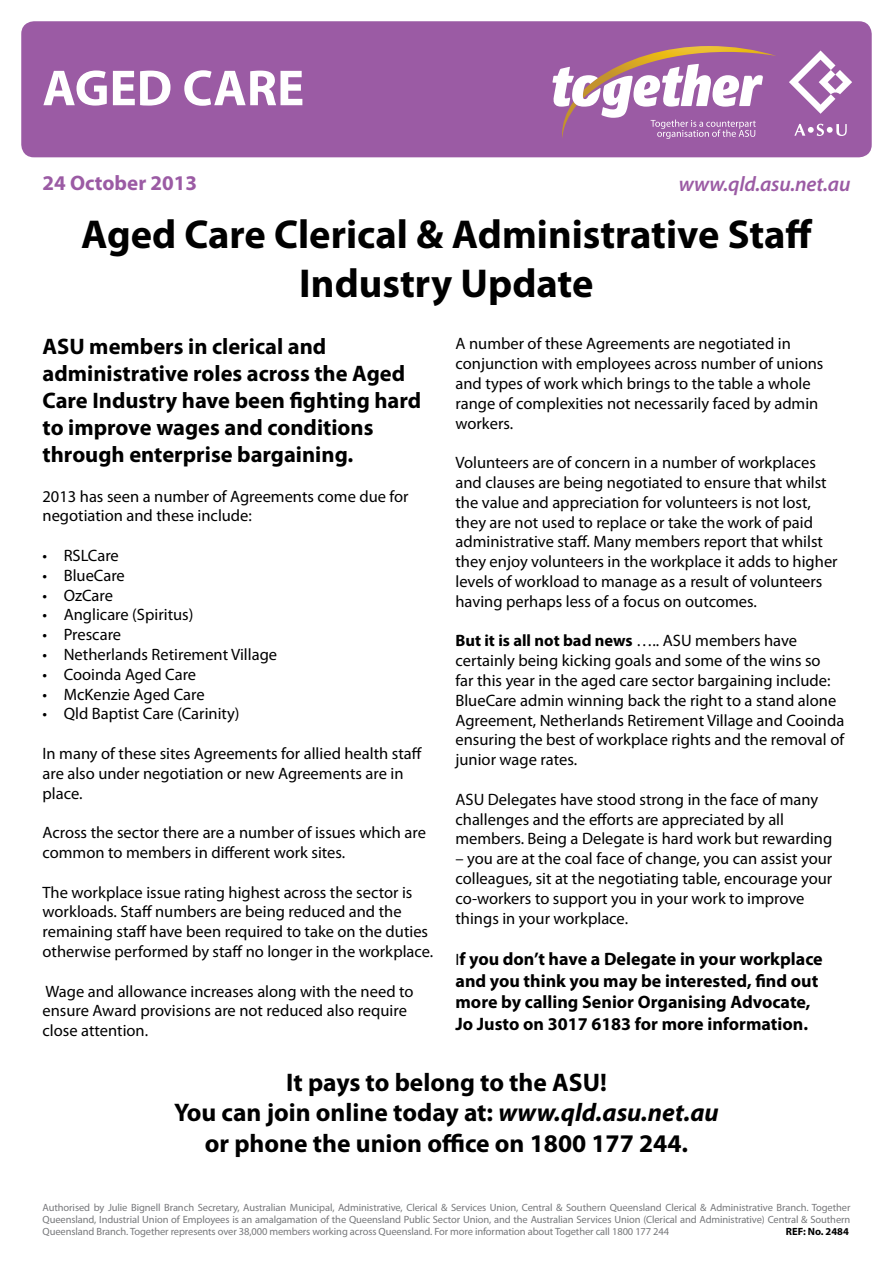
<style>
.page{position:relative;width:893px;height:1263px;background:#fff}
.page>*{position:absolute;margin:0;border:0;box-sizing:border-box;transform-origin:0 0}
.t1{font:700 51px "Myriad";color:#fff}
.t2{font:700 40.5px/48.6px "Myriad Pro";color:#000;text-align:center}
.t3{font:700 25.5px/30.6px "Myriad Pro";color:#000;text-align:center}
.t4{font:700 22.5px/27px "Myriad Pro";color:#000}
.t5{font:italic 600 21px "Myriad Pro";letter-spacing:-.01em;color:#9b5ba4}
.t6{font:700 21px "Myriad Pro";color:#9b5ba4}
.t7{font:700 18px/21.6px "Myriad Pro";color:#000}
.t8{font:16.5px/19.8px "Myriad Pro";color:#000}
.t9{font:10.5px/12px "Myriad Pro";letter-spacing:-.01em;color:#77787b;text-align:justify}
.t10{font:700 10.5px "Myriad Pro";color:#000}
.s1{font-weight:700}
.s2{font-weight:400;font-size:16.5px}
.s3{font-style:italic}
</style>
<div class="page">
<div style="left:21px;top:21px;width:851px;height:136px;background:#9b5ba4;border-radius:13px"></div>
<svg style="left:789px;top:51px;width:63px;height:63px"></svg>
<svg style="left:794px;top:124px;width:53px;height:12px"></svg>
<svg style="left:552px;top:46px;width:224px;height:93px"></svg>
<h1 class="t1" style="left:43px;top:62px;width:263px">AGED CARE</h1>
<p class="t6" style="left:43px;top:169px;width:156px">24 October 2013</p>
<p class="t5" style="left:679px;top:170px;width:173px">www.qld.asu.net.au</p>
<h2 class="t2" style="left:81px;top:209px;width:733px">Aged Care Clerical &amp; Administrative Staff<br>Industry Update</h2>
<h3 class="t4" style="left:43px;top:332px;width:380px">ASU members in clerical and administrative roles across the Aged Care Industry have been fighting hard to improve wages and conditions through enterprise bargaining.</h3>
<p class="t8" style="left:43px;top:486px;width:368px">2013 has seen a number of Agreements come due for negotiation and these include:</p>
<p class="t8" style="left:43px;top:545px;width:78px">• RSLCare</p>
<p class="t8" style="left:43px;top:565px;width:84px">• BlueCare</p>
<p class="t8" style="left:43px;top:585px;width:72px">• OzCare</p>
<p class="t8" style="left:43px;top:605px;width:152px">• Anglicare (Spiritus)</p>
<p class="t8" style="left:43px;top:624px;width:80px">• Prescare</p>
<p class="t8" style="left:43px;top:644px;width:236px">• Netherlands Retirement Village</p>
<p class="t8" style="left:43px;top:664px;width:155px">• Cooinda Aged Care</p>
<p class="t8" style="left:43px;top:684px;width:164px">• McKenzie Aged Care</p>
<p class="t8" style="left:43px;top:704px;width:199px">• Qld Baptist Care (Carinity)</p>
<p class="t8" style="left:43px;top:743px;width:381px">In many of these sites Agreements for allied health staff are also under negotiation or new Agreements are in place.</p>
<p class="t8" style="left:43px;top:822px;width:385px">Across the sector there are a number of issues which are common to members in different work sites.</p>
<p class="t8" style="left:43px;top:882px;width:392px">The workplace issue rating highest across the sector is workloads. Staff numbers are being reduced and the remaining staff have been required to take on the duties otherwise performed by staff no longer in the workplace.</p>
<p class="t8" style="left:43px;top:981px;width:373px">Wage and allowance increases along with the need to ensure Award provisions are not reduced also require close attention.</p>
<p class="t8" style="left:455px;top:334px;width:369px">A number of these Agreements are negotiated in conjunction with employees across number of unions and types of work which brings to the table a whole range of complexities not necessarily faced by admin workers.</p>
<p class="t8" style="left:455px;top:452px;width:384px">Volunteers are of concern in a number of workplaces and clauses are being negotiated to ensure that whilst the value and appreciation for volunteers is not lost, they are not used to replace or take the work of paid administrative staff. Many members report that whilst they enjoy volunteers in the workplace it adds to higher levels of workload to manage as a result of volunteers having perhaps less of a focus on outcomes.</p>
<p class="t8" style="left:455px;top:631px;width:390px"><span class="s1">But it is all not bad news</span> ….. ASU members have certainly being kicking goals and some of the wins so<br>far this year in the aged care sector bargaining include:<br>BlueCare admin winning back the right to a stand alone Agreement, Netherlands Retirement Village and Cooinda ensuring the best of workplace rights and the removal of junior wage rates.</p>
<p class="t8" style="left:455px;top:789px;width:378px">ASU Delegates have stood strong in the face of many challenges and the efforts are appreciated by all members. Being a Delegate is hard work but rewarding</p>
<p class="t8" style="left:455px;top:848px;width:378px">– you are at the coal face of change, you can assist your colleagues, sit at the negotiating table, encourage your co-workers to support you in your work to improve things in your workplace.</p>
<p class="t7" style="left:455px;top:947px;width:369px"><span class="s2">I</span>f you don’t have a Delegate in your workplace and you think you may be interested, find out more by calling Senior Organising Advocate, Jo Justo on 3017 6183 for more information.</p>
<h3 class="t3" style="left:174px;top:1066px;width:546px">It pays to belong to the ASU!<br>You can join online today at: <span class="s3">www.qld.asu.net.au </span>or phone the union office on 1800 177 244.</h3>
<p class="t9" style="left:43px;top:1201px;width:809px">Authorised by Julie Bignell Branch Secretary, Australian Municipal, Administrative, Clerical &amp; Services Union, Central &amp; Southern Queensland Clerical &amp; Administrative Branch. Together Queensland, Industrial Union of Employees is an amalgamation of the Queensland Public Sector Union, and the Australian Services Union (Clerical and Administrative) Central &amp; Southern Queensland Branch. Together represents over 38,000 members working across Queensland. For more information about Together call 1800 177 244</p>
<p class="t10" style="left:786px;top:1224px;width:65px">REF: No. 2484</p>
</div>
